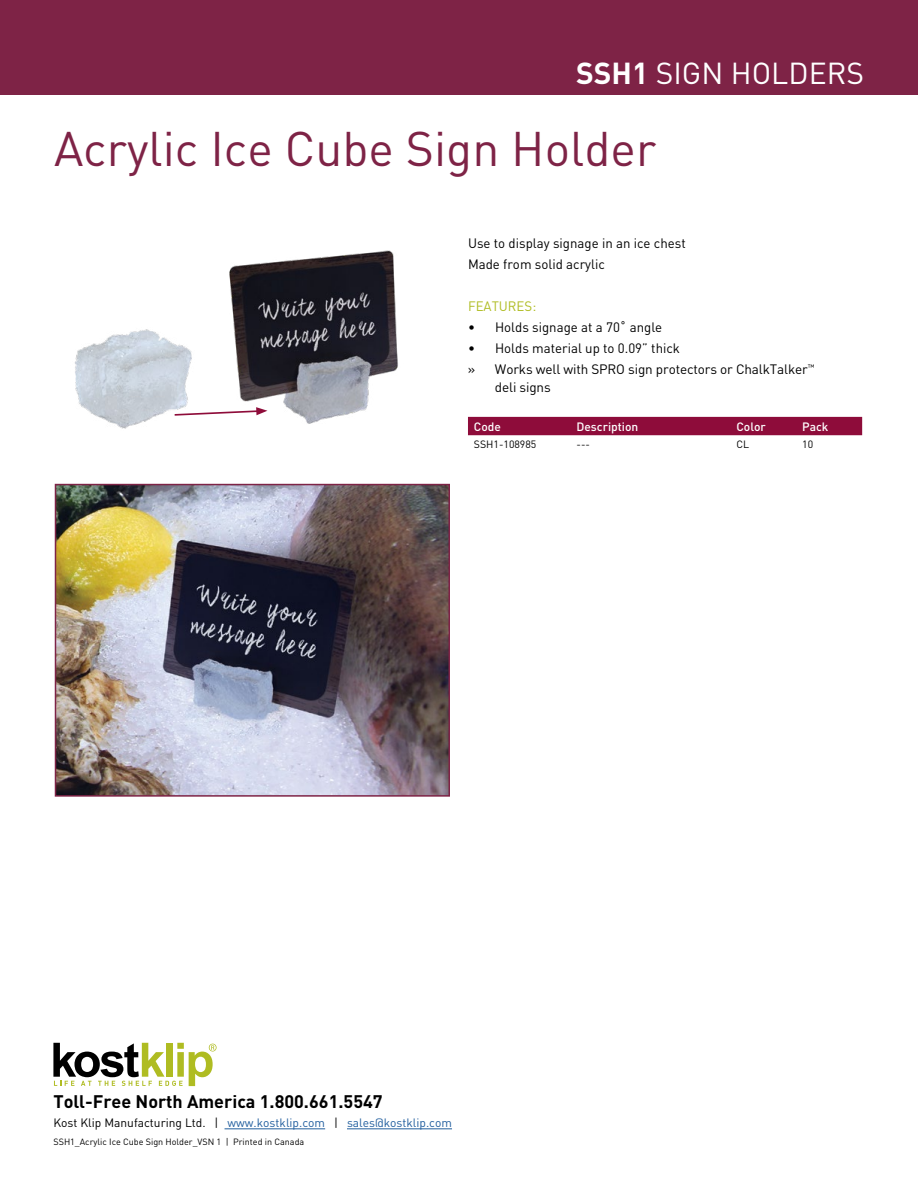
<style>
.page{position:relative;width:918px;height:1188px;background:#fff}
.page>*{position:absolute;margin:0;border:0;box-sizing:border-box;transform-origin:0 0}
.t1{font:48px "DIN";color:#7e2346}
.t2{font:30px "DIN";color:#fff}
.t3{font:700 18px "DIN";color:#000}
.t4{font:13.5px/21px "DIN";color:#000}
.t5{font:13.5px "DIN";color:#afbc22}
.t6{font:12px "DIN";color:#215e9e}
.t7{font:500 12px "DIN";color:#fff}
.t8{font:10.5px "DIN";color:#000}
.t9{font:9px "DIN";color:#000}
.s1{font-weight:700}
.s2{color:#000}
</style>
<div class="page">
<div style="left:0;top:0;width:918px;height:94px;background:#7e2346"></div>
<svg style="left:53px;top:1043px;width:164px;height:43px"></svg>
<hr style="left:225px;top:1129px;width:100px;height:1px;background:#215e9e">
<hr style="left:347px;top:1129px;width:105px;height:1px;background:#215e9e">
<img style="left:229px;top:250px;width:169px;height:174px">
<img style="left:75px;top:329px;width:117px;height:100px">
<svg style="left:173px;top:407px;width:94px;height:10px"></svg>
<img style="left:58px;top:487px;width:389px;height:307px">
<div style="left:55px;top:484px;width:395px;height:313px;border:2px solid #7e2346"></div>
<div style="left:468px;top:417px;width:394px;height:18px;background:#8e0c3a"></div>
<h2 class="t2" style="left:576px;top:54px;width:289px"><span class="s1">SSH1</span> SIGN HOLDERS</h2>
<h1 class="t1" style="left:54px;top:119px;width:604px">Acrylic Ice Cube Sign Holder</h1>
<p class="t4" style="left:468px;top:233px;width:219px">Use to display signage in an ice chest<br>Made from solid acrylic</p>
<p class="t5" style="left:468px;top:298px;width:70px">FEATURES:</p>
<p class="t4" style="left:468px;top:317px;width:196px">• Holds signage at a 70˚ angle</p>
<p class="t4" style="left:468px;top:338px;width:348px">• Holds material up to 0.09” thick<br>» Works well with SPRO sign protectors or ChalkTalker<sup>™</sup></p>
<p class="t4" style="left:495px;top:377px;width:57px">deli signs</p>
<p class="t7" style="left:474px;top:419px;width:29px">Code</p>
<p class="t7" style="left:577px;top:419px;width:63px">Description</p>
<p class="t7" style="left:736px;top:419px;width:31px">Color</p>
<p class="t7" style="left:802px;top:419px;width:28px">Pack</p>
<p class="t8" style="left:474px;top:438px;width:64px">SSH1-108985</p>
<p class="t8" style="left:577px;top:438px;width:15px">---</p>
<p class="t8" style="left:736px;top:438px;width:14px">CL</p>
<p class="t8" style="left:802px;top:438px;width:12px">10</p>
<h3 class="t3" style="left:53px;top:1090px;width:331px">Toll-Free North America 1.800.661.5547</h3>
<p class="t6" style="left:53px;top:1115px;width:400px"><span class="s2">Kost Klip Manufacturing Ltd. |</span> www.kostklip.com <span class="s2">|</span> sales@kostklip.com</p>
<p class="t9" style="left:53px;top:1136px;width:252px">SSH1_Acrylic Ice Cube Sign Holder_VSN 1 | Printed in Canada</p>
</div>
